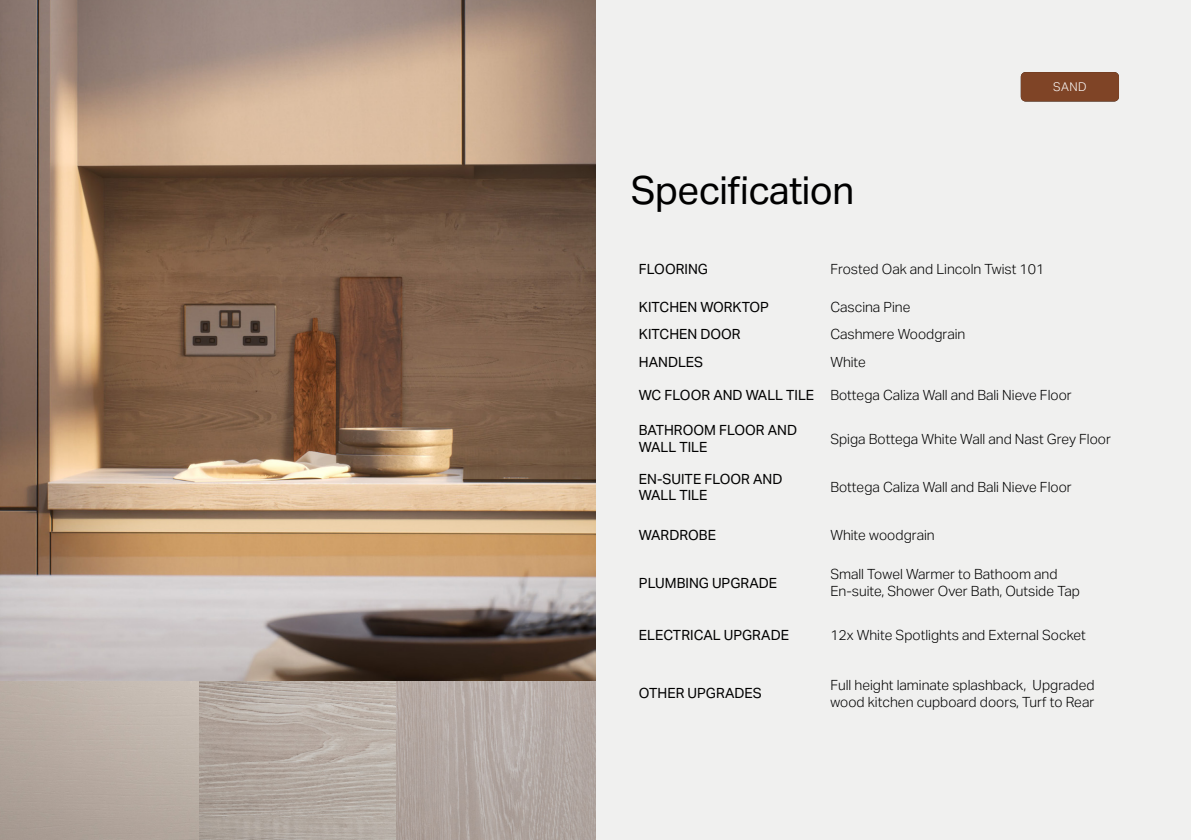
<style>
.page{position:relative;width:1191px;height:840px;background:#fff}
.page>*{position:absolute;margin:0;border:0;box-sizing:border-box;transform-origin:0 0}
.t1{font:38.8px "Aktiv Grotesk";letter-spacing:-.02em;color:#000}
.t2{font:300 14px/16.8px "Aktiv Grotesk";color:#000}
.t3{font:14px/16.8px "Aktiv Grotesk";color:#000}
.t4{font:300 12px "Aktiv Grotesk";color:#fff}
.s1{font-weight:400}
</style>
<div class="page">
<div style="left:0;top:0;width:1191px;height:839px;background:#f0f0ef"></div>
<img style="left:0;top:0;width:595px;height:681px">
<div style="left:1020px;top:72px;width:99px;height:29px;background:#7f4426;border-radius:5px"></div>
<img style="left:198px;top:681px;width:199px;height:158px">
<div style="left:0;top:681px;width:198px;height:158px;background:linear-gradient(to right,#b0a39a,#c0b5ac)"></div>
<svg style="left:397px;top:681px;width:198px;height:158px;background:#b3a8a2"></svg>
<h1 class="t1" style="left:631px;top:167px;width:225px">Specification</h1>
<p class="t4" style="left:1053px;top:80px;width:35px">SAND</p>
<p class="t3" style="left:639px;top:261px;width:70px">FLOORING</p>
<p class="t2" style="left:830px;top:261px;width:216px">Frosted Oak and Lincoln Twist 101</p>
<p class="t3" style="left:639px;top:298px;width:132px">KITCHEN WORKTOP</p>
<p class="t2" style="left:830px;top:298px;width:82px">Cascina Pine</p>
<p class="t3" style="left:639px;top:325px;width:103px">KITCHEN DOOR</p>
<p class="t2" style="left:830px;top:325px;width:137px">Cashmere Woodgrain</p>
<p class="t3" style="left:639px;top:353px;width:66px">HANDLES</p>
<p class="t2" style="left:830px;top:353px;width:37px">White</p>
<p class="t2" style="left:639px;top:386px;width:434px"><span class="s1">WC FLOOR AND WALL TILE</span> Bottega Caliza Wall and Bali Nieve Floor</p>
<p class="t3" style="left:639px;top:421px;width:160px">BATHROOM FLOOR AND<br>WALL TILE</p>
<p class="t2" style="left:830px;top:430px;width:282px">Spiga Bottega White Wall and Nast Grey Floor</p>
<p class="t3" style="left:639px;top:470px;width:145px">EN-SUITE FLOOR AND<br>WALL TILE</p>
<p class="t2" style="left:830px;top:478px;width:243px">Bottega Caliza Wall and Bali Nieve Floor</p>
<p class="t3" style="left:639px;top:526px;width:79px">WARDROBE</p>
<p class="t2" style="left:830px;top:526px;width:106px">White woodgrain</p>
<p class="t3" style="left:639px;top:574px;width:140px">PLUMBING UPGRADE</p>
<p class="t2" style="left:830px;top:565px;width:251px">Small Towel Warmer to Bathoom and<br>En-suite, Shower Over Bath, Outside Tap</p>
<p class="t3" style="left:639px;top:626px;width:152px">ELECTRICAL UPGRADE</p>
<p class="t2" style="left:830px;top:626px;width:257px">12x White Spotlights and External Socket</p>
<p class="t3" style="left:639px;top:684px;width:124px">OTHER UPGRADES</p>
<p class="t2" style="left:830px;top:676px;width:266px">Full height laminate splashback, Upgraded wood kitchen cupboard doors, Turf to Rear</p>
</div>
